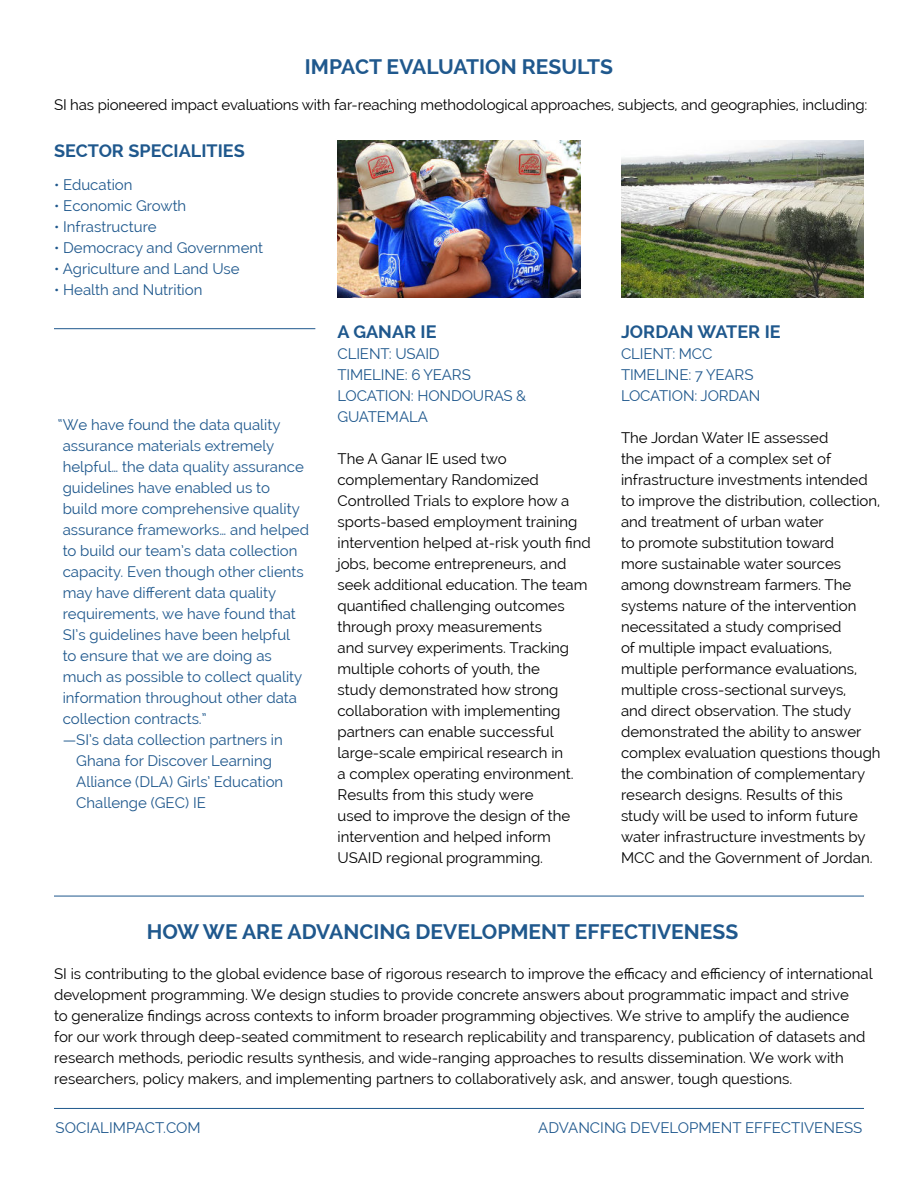
<style>
.page{position:relative;width:918px;height:1188px;background:#fff}
.page>*{position:absolute;margin:0;border:0;box-sizing:border-box;transform-origin:0 0}
.t1{font:700 21px "Raleway";color:#1f588d}
.t2{font:700 18px "Raleway";color:#1f588d}
.t3{font:15px/21px "Raleway";color:#000}
.t4{font:15px/21px "Raleway";color:#1f588d}
</style>
<div class="page">
<hr style="left:54px;top:1108px;width:810px;height:1px;background:#1f588d">
<hr style="left:54px;top:896px;width:810px;height:1px;background:#1f588d">
<img style="left:338px;top:140px;width:242px;height:158px">
<img style="left:621px;top:140px;width:243px;height:158px">
<hr style="left:54px;top:328px;width:261px;height:1px;background:#1f588d">
<h1 class="t1" style="left:305px;top:54px;width:310px">IMPACT EVALUATION RESULTS</h1>
<p class="t3" style="left:54px;top:94px;width:815px">SI has pioneered impact evaluations with far-reaching methodological approaches, subjects, and geographies, including:</p>
<p class="t2" style="left:54px;top:141px;width:192px">SECTOR SPECIALITIES</p>
<p class="t4" style="left:54px;top:176px;width:80px">• Education</p>
<p class="t4" style="left:54px;top:195px;width:134px">• Economic Growth</p>
<p class="t4" style="left:54px;top:218px;width:104px">• Infrastructure</p>
<p class="t4" style="left:54px;top:237px;width:211px">• Democracy and Government</p>
<p class="t4" style="left:54px;top:258px;width:187px">• Agriculture and Land Use</p>
<p class="t4" style="left:54px;top:279px;width:150px">• Health and Nutrition</p>
<p class="t4" style="left:63px;top:416px;width:248px;text-indent:-5px">“ We have found the data quality assurance materials extremely helpful… the data quality assurance guidelines have enabled us to<br>build more comprehensive quality assurance frameworks… and helped to build our team’s data collection capacity. Even though other clients may have different data quality requirements, we have found that<br>SI’s guidelines have been helpful<br>to ensure that we are doing as much as possible to collect quality information throughout other data collection contracts.”</p>
<p class="t4" style="left:76px;top:731px;width:209px;text-indent:-14px">— SI’s data collection partners in<br>Ghana for Discover Learning<br>Alliance (DLA) Girls’ Education<br>Challenge (GEC) IE</p>
<p class="t2" style="left:337px;top:321px;width:101px">A GANAR IE</p>
<p class="t4" style="left:337px;top:343px;width:190px">CLIENT: USAID<br>TIMELINE: 6 YEARS<br>LOCATION: HONDOURAS &amp;<br>GUATEMALA</p>
<p class="t3" style="left:338px;top:448px;width:255px">The A Ganar IE used two complementary Randomized<br>Controlled Trials to explore how a sports-based employment training intervention helped at-risk youth find jobs, become entrepreneurs, and seek additional education. The team quantified challenging outcomes through proxy measurements<br>and survey experiments. Tracking multiple cohorts of youth, the<br>study demonstrated how strong collaboration with implementing partners can enable successful large-scale empirical research in<br>a complex operating environment.<br>Results from this study were<br>used to improve the design of the intervention and helped inform<br>USAID regional programming.</p>
<p class="t2" style="left:621px;top:321px;width:161px">JORDAN WATER IE</p>
<p class="t4" style="left:621px;top:343px;width:141px">CLIENT: MCC<br>TIMELINE: 7 YEARS<br>LOCATION: JORDAN</p>
<p class="t3" style="left:621px;top:427px;width:261px">The Jordan Water IE assessed<br>the impact of a complex set of infrastructure investments intended to improve the distribution, collection, and treatment of urban water<br>to promote substitution toward<br>more sustainable water sources among downstream farmers. The systems nature of the intervention necessitated a study comprised<br>of multiple impact evaluations, multiple performance evaluations, multiple cross-sectional surveys,<br>and direct observation. The study demonstrated the ability to answer complex evaluation questions though the combination of complementary research designs. Results of this study will be used to inform future water infrastructure investments by MCC and the Government of Jordan.</p>
<h1 class="t1" style="left:147px;top:920px;width:593px">HOW WE ARE ADVANCING DEVELOPMENT EFFECTIVENESS</h1>
<p class="t3" style="left:54px;top:963px;width:820px">SI is contributing to the global evidence base of rigorous research to improve the efficacy and efficiency of international development programming. We design studies to provide concrete answers about programmatic impact and strive<br>to generalize findings across contexts to inform broader programming objectives. We strive to amplify the audience<br>for our work through deep-seated commitment to research replicability and transparency, publication of datasets and research methods, periodic results synthesis, and wide-ranging approaches to results dissemination. We work with researchers, policy makers, and implementing partners to collaboratively ask, and answer, tough questions.</p>
<p class="t4" style="left:56px;top:1117px;width:147px">SOCIALIMPACT.COM</p>
<p class="t4" style="left:538px;top:1117px;width:326px">ADVANCING DEVELOPMENT EFFECTIVENESS</p>
</div>
